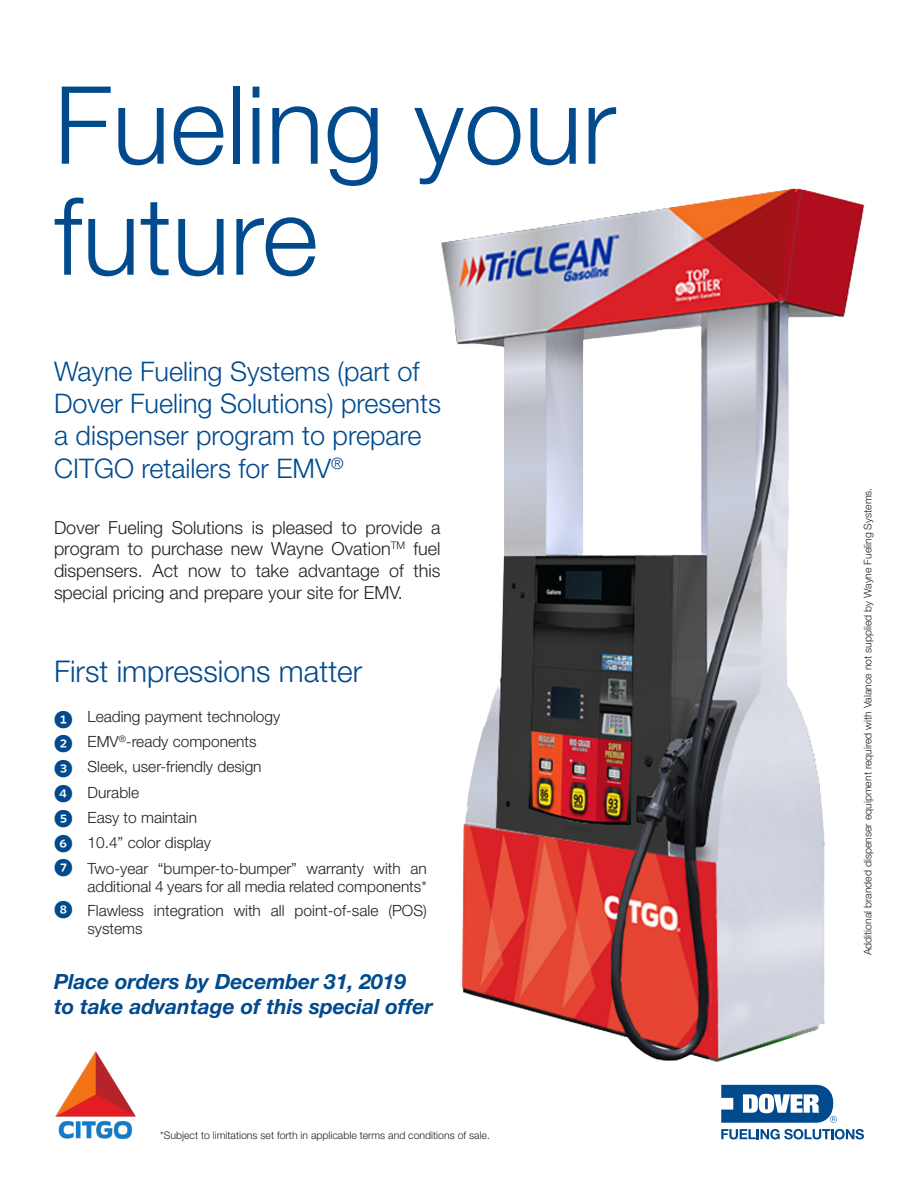
<style>
.page{position:relative;width:918px;height:1188px;background:#fff}
.page>*{position:absolute;margin:0;border:0;box-sizing:border-box;transform-origin:0 0}
.t1{font:300 108px/111px "Helvetica Neue LT Std";color:#004a8d}
.t2{font:300 30px "Helvetica Neue LT Std";color:#004a8d}
.t3{font:300 27px/32.4px "Helvetica Neue LT Std";color:#004a8d}
.t4{font:italic 700 21px/25.5px "Helvetica Neue LT Std";color:#004a8d}
.t5{font:18.6px/24.8px "Whitney Index Black Round Bd";color:#004a8d;text-align:justify}
.t6{font:300 18px/21.6px "Helvetica Neue LT Std";color:#231f20;text-align:justify}
.t7{font:300 15.45px/18px "Helvetica Neue LT Std";color:#231f20}
.t8{font:300 10.5px "Helvetica Neue LT Std";color:#231f20}
</style>
<div class="page">
<img style="left:441px;top:188px;width:424px;height:952px">
<img style="left:55px;top:1051px;width:81px;height:88px">
<svg style="left:721px;top:1085px;width:116px;height:38px"></svg>
<svg style="left:721px;top:1129px;width:143px;height:10px"></svg>
<h1 class="t1" style="left:54px;top:68px;width:564px">Fueling your future</h1>
<h3 class="t3" style="left:54px;top:354px;width:389px">Wayne Fueling Systems (part of<br>Dover Fueling Solutions) presents a dispenser program to prepare<br>CITGO retailers for EMV<sup>®</sup></h3>
<p class="t6" style="left:54px;top:516px;width:388px">Dover Fueling Solutions is pleased to provide a program to purchase new Wayne Ovation<sup>TM</sup> fuel dispensers. Act now to take advantage of this special pricing and prepare your site for EMV.</p>
<h2 class="t2" style="left:54px;top:653px;width:310px">First impressions matter</h2>
<p class="t5" style="left:54px;top:708px;width:20px">1<br>2<br>3<br>4<br>5<br>6<br>7</p>
<p class="t5" style="left:54px;top:898px;width:20px">8</p>
<p class="t7" style="left:88px;top:707px;width:194px">Leading payment technology</p>
<p class="t7" style="left:88px;top:757px;width:176px">Sleek, user-friendly design</p>
<p class="t7" style="left:88px;top:808px;width:111px">Easy to maintain</p>
<p class="t7" style="left:88px;top:732px;width:171px">EMV<sup>®</sup>-ready components</p>
<p class="t7" style="left:88px;top:783px;width:53px">Durable</p>
<p class="t7" style="left:88px;top:833px;width:125px">10.4” color display</p>
<p class="t7" style="left:88px;top:859px;width:341px">Two-year “bumper-to-bumper” warranty with an additional 4 years for all media related components*</p>
<p class="t7" style="left:88px;top:901px;width:341px">Flawless integration with all point-of-sale (POS) systems</p>
<h3 class="t4" style="left:54px;top:968px;width:380px">Place orders by December 31, 2019<br>to take advantage of this special offer</h3>
<p class="t8" style="left:160px;top:1129px;width:331px">*Subject to limitations set forth in applicable terms and conditions of sale.</p>
<p class="t8" style="left:861px;top:955px;width:469px;rotate:-90deg">Additional branded dispenser equipment required with Valance not supplied by Wayne Fueling Systems.</p>
</div>
